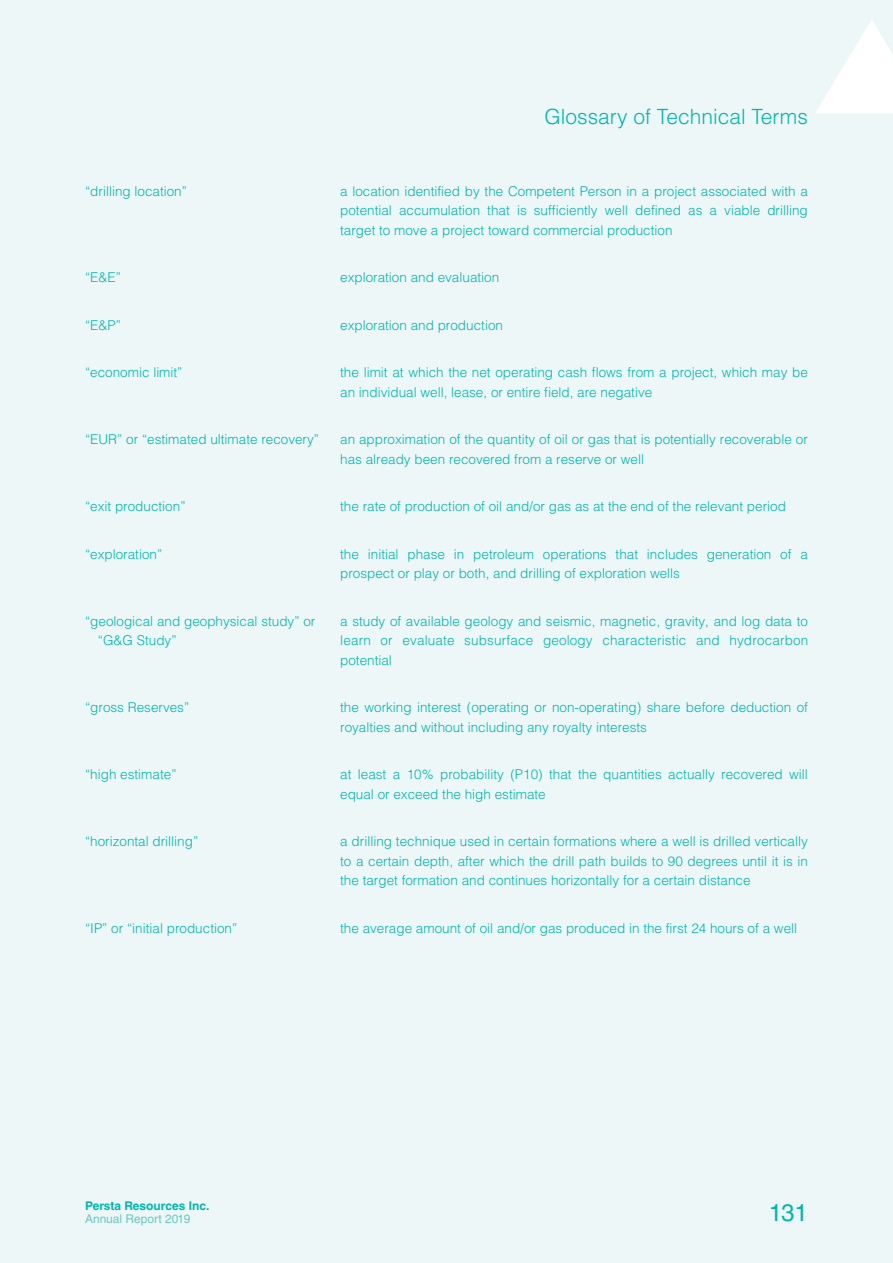
<style>
.page{position:relative;width:893px;height:1263px;background:#edf7f7}
.page>*{position:absolute;margin:0;border:0;box-sizing:border-box;transform-origin:0 0}
.t1{font:24px "Helvetica LT Std";color:#00b6ad}
.t2{font:300 21px "Helvetica LT Std";color:#00b6ad}
.t3{font:300 13.5px/19.5px "Helvetica LT Std";color:#00b6ad}
.t4{font:700 12px "Helvetica LT Std";color:#00b6ad}
.t5{font:12px "Helvetica LT Std";color:#6ac8c2}
</style>
<div class="page">
<svg style="left:816px;top:20px;width:77px;height:94px"></svg>
<h2 class="t2" style="left:545px;top:103px;width:265px">Glossary of Technical Terms</h2>
<p class="t3" style="left:85px;top:181px;width:104px">“drilling location”</p>
<p class="t3" style="left:340px;top:181px;width:469px;text-align:justify">a location identified by the Competent Person in a project associated with a potential accumulation that is sufficiently well defined as a viable drilling target to move a project toward commercial production</p>
<p class="t3" style="left:85px;top:268px;width:38px">“E&amp;E”</p>
<p class="t3" style="left:340px;top:268px;width:161px">exploration and evaluation</p>
<p class="t3" style="left:85px;top:315px;width:38px">“E&amp;P”</p>
<p class="t3" style="left:340px;top:315px;width:164px">exploration and production</p>
<p class="t3" style="left:85px;top:363px;width:99px">“economic limit”</p>
<p class="t3" style="left:340px;top:363px;width:469px">the limit at which the net operating cash flows from a project, which may be an individual well, lease, or entire field, are negative</p>
<p class="t3" style="left:85px;top:430px;width:236px">“EUR” or “estimated ultimate recovery”</p>
<p class="t3" style="left:340px;top:430px;width:469px">an approximation of the quantity of oil or gas that is potentially recoverable or has already been recovered from a reserve or well</p>
<p class="t3" style="left:85px;top:497px;width:102px">“exit production”</p>
<p class="t3" style="left:340px;top:497px;width:447px">the rate of production of oil and/or gas as at the end of the relevant period</p>
<p class="t3" style="left:85px;top:544px;width:79px">“exploration”</p>
<p class="t3" style="left:340px;top:544px;width:469px">the initial phase in petroleum operations that includes generation of a prospect or play or both, and drilling of exploration wells</p>
<p class="t3" style="left:98px;top:611px;width:219px;text-indent:-13px">“geological and geophysical study” or “G&amp;G Study”</p>
<p class="t3" style="left:340px;top:611px;width:470px;text-align:justify">a study of available geology and seismic, magnetic, gravity, and log data to learn or evaluate subsurface geology characteristic and hydrocarbon potential</p>
<p class="t3" style="left:85px;top:698px;width:106px">“gross Reserves”</p>
<p class="t3" style="left:340px;top:698px;width:469px">the working interest (operating or non-operating) share before deduction of royalties and without including any royalty interests</p>
<p class="t3" style="left:85px;top:765px;width:93px">“high estimate”</p>
<p class="t3" style="left:340px;top:765px;width:469px">at least a 10% probability (P10) that the quantities actually recovered will equal or exceed the high estimate</p>
<p class="t3" style="left:85px;top:832px;width:115px">“horizontal drilling”</p>
<p class="t3" style="left:340px;top:832px;width:469px;text-align:justify">a drilling technique used in certain formations where a well is drilled vertically to a certain depth, after which the drill path builds to 90 degrees until it is in the target formation and continues horizontally for a certain distance</p>
<p class="t3" style="left:85px;top:918px;width:154px">“IP” or “initial production”</p>
<p class="t3" style="left:340px;top:918px;width:458px">the average amount of oil and/or gas produced in the first 24 hours of a well</p>
<p class="t4" style="left:85px;top:1198px;width:126px">Persta Resources Inc.</p>
<p class="t5" style="left:85px;top:1211px;width:107px">Annual Report 2019</p>
<h1 class="t1" style="left:769px;top:1198px;width:41px">131</h1>
</div>
